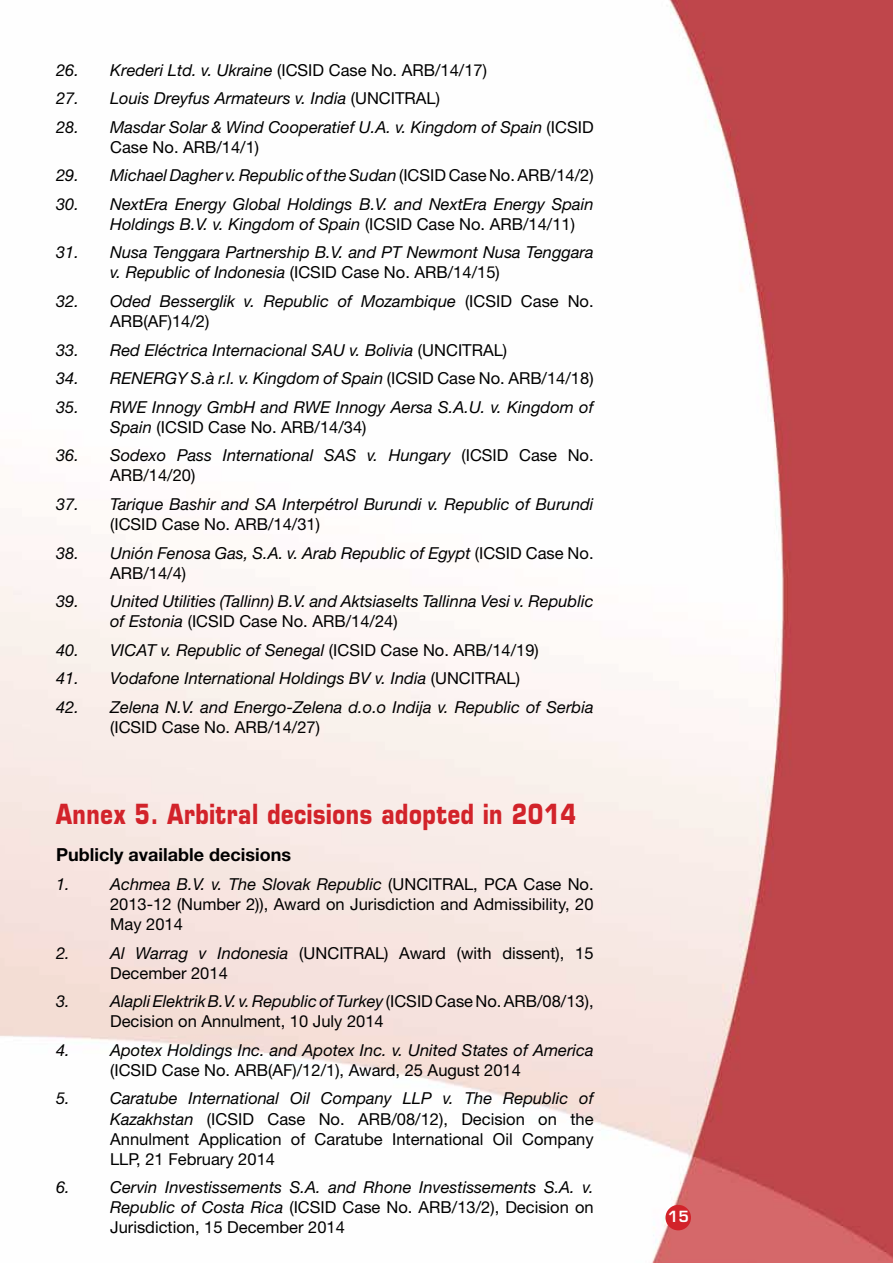
<style>
.page{position:relative;width:893px;height:1263px;background:#fff}
.page>*{position:absolute;margin:0;border:0;box-sizing:border-box;transform-origin:0 0}
.t1{font:700 27px "Eurostile LT Std";letter-spacing:.03em;color:#d2232a;scale:.8 1}
.t2{font:700 18px "Helvetica Neue LT Std";color:#000}
.t3{font:italic 16.5px/20.1px "Helvetica Neue LT Std";color:#000}
.t4{font:16.5px/20.1px "Helvetica Neue LT Std";color:#000;text-align:justify}
.t5{font:600 15px "Eurostile LT Std";color:#fff}
.s1{font-style:normal}
.s2{font-style:italic}
</style>
<div class="page">
<img style="left:0;top:0;width:893px;height:1263px">
<div style="left:665px;top:1205px;width:26px;height:25px;background:#d2232a;border-radius:50%"></div>
<p class="t3" style="left:56px;top:59px;width:432px">26. Krederi Ltd. v. Ukraine <span class="s1">(ICSID Case No. ARB/14/17)</span></p>
<p class="t3" style="left:56px;top:88px;width:385px">27. Louis Dreyfus Armateurs v. India <span class="s1">(UNCITRAL)</span></p>
<p class="t3" style="left:110px;top:116px;width:485px;text-indent:-54px">28. Masdar Solar &amp; Wind Cooperatief U.A. v. Kingdom of Spain <span class="s1">(ICSID<br>Case No. ARB/14/1)</span></p>
<p class="t3" style="left:56px;top:165px;width:539px">29. Michael Dagher v. Republic of the Sudan <span class="s1">(ICSID Case No. ARB/14/2)</span></p>
<p class="t3" style="left:110px;top:194px;width:485px;text-indent:-54px">30. NextEra Energy Global Holdings B.V. and NextEra Energy Spain<br>Holdings B.V. v. Kingdom of Spain <span class="s1">(ICSID Case No. ARB/14/11)</span></p>
<p class="t3" style="left:110px;top:242px;width:485px;text-indent:-54px">31. Nusa Tenggara Partnership B.V. and PT Newmont Nusa Tenggara v. Republic of Indonesia <span class="s1">(ICSID Case No. ARB/14/15)</span></p>
<p class="t3" style="left:110px;top:291px;width:485px;text-indent:-54px">32. Oded Besserglik v. Republic of Mozambique <span class="s1">(ICSID Case No.<br>ARB(AF)14/2)</span></p>
<p class="t3" style="left:56px;top:339px;width:453px">33. Red Eléctrica Internacional SAU v. Bolivia <span class="s1">(UNCITRAL)</span></p>
<p class="t3" style="left:56px;top:368px;width:539px">34. RENERGY S.à r.l. v. Kingdom of Spain <span class="s1">(ICSID Case No. ARB/14/18)</span></p>
<p class="t3" style="left:110px;top:396px;width:485px;text-indent:-54px">35. RWE Innogy GmbH and RWE Innogy Aersa S.A.U. v. Kingdom of<br>Spain <span class="s1">(ICSID Case No. ARB/14/34)</span></p>
<p class="t3" style="left:110px;top:445px;width:485px;text-indent:-54px">36. Sodexo Pass International SAS v. Hungary <span class="s1">(ICSID Case No.<br>ARB/14/20)</span></p>
<p class="t3" style="left:56px;top:494px;width:539px">37. Tarique Bashir and SA Interpétrol Burundi v. Republic of Burundi</p>
<p class="t4" style="left:110px;top:514px;width:211px">(ICSID Case No. ARB/14/31)</p>
<p class="t3" style="left:110px;top:542px;width:485px;text-indent:-54px">38. Unión Fenosa Gas, S.A. v. Arab Republic of Egypt <span class="s1">(ICSID Case No.<br>ARB/14/4)</span></p>
<p class="t3" style="left:110px;top:591px;width:485px;text-indent:-54px">39. United Utilities (Tallinn) B.V. and Aktsiaselts Tallinna Vesi v. Republic of Estonia <span class="s1">(ICSID Case No. ARB/14/24)</span></p>
<p class="t3" style="left:56px;top:639px;width:484px">40. VICAT v. Republic of Senegal <span class="s1">(ICSID Case No. ARB/14/19)</span></p>
<p class="t3" style="left:56px;top:668px;width:465px">41. Vodafone International Holdings BV v. India <span class="s1">(UNCITRAL)</span></p>
<p class="t3" style="left:56px;top:697px;width:539px">42. Zelena N.V. and Energo-Zelena d.o.o Indija v. Republic of Serbia</p>
<p class="t4" style="left:110px;top:717px;width:211px">(ICSID Case No. ARB/14/27)</p>
<h1 class="t1" style="left:56px;top:798px;width:651px">Annex 5. Arbitral decisions adopted in 2014</h1>
<p class="t2" style="left:56px;top:844px;width:236px">Publicly available decisions</p>
<p class="t3" style="left:56px;top:874px;width:15px">1.</p>
<p class="t4" style="left:110px;top:874px;width:485px"><span class="s2">Achmea B.V. v. The Slovak Republic</span> (UNCITRAL, PCA Case No.<br>2013-12 (Number 2)), Award on Jurisdiction and Admissibility, 20<br>May 2014</p>
<p class="t3" style="left:56px;top:942px;width:15px">2.</p>
<p class="t4" style="left:110px;top:942px;width:485px"><span class="s2">Al Warrag v Indonesia</span> (UNCITRAL) Award (with dissent), 15<br>December 2014</p>
<p class="t3" style="left:56px;top:991px;width:15px">3.</p>
<p class="t4" style="left:110px;top:991px;width:485px"><span class="s2">Alapli Elektrik B.V. v. Republic of Turkey</span> (ICSID Case No. ARB/08/13),<br>Decision on Annulment, 10 July 2014</p>
<p class="t3" style="left:56px;top:1040px;width:15px">4.</p>
<p class="t3" style="left:110px;top:1040px;width:485px">Apotex Holdings Inc. and Apotex Inc. v. United States of America</p>
<p class="t4" style="left:110px;top:1060px;width:412px">(ICSID Case No. ARB(AF)/12/1), Award, 25 August 2014</p>
<p class="t3" style="left:56px;top:1088px;width:15px">5.</p>
<p class="t4" style="left:110px;top:1088px;width:485px"><span class="s2">Caratube International Oil Company LLP v. The Republic of Kazakhstan</span> (ICSID Case No. ARB/08/12), Decision on the Annulment Application of Caratube International Oil Company LLP, 21 February 2014</p>
<p class="t3" style="left:56px;top:1177px;width:15px">6.</p>
<p class="t3" style="left:110px;top:1177px;width:485px;text-align:justify">Cervin Investissements S.A. and Rhone Investissements S.A. v.<br>Republic of Costa Rica <span class="s1">(ICSID Case No. ARB/13/2), Decision on Jurisdiction, 15 December 2014</span></p>
<p class="t5" style="left:668px;top:1207px;width:23px">15</p>
</div>
